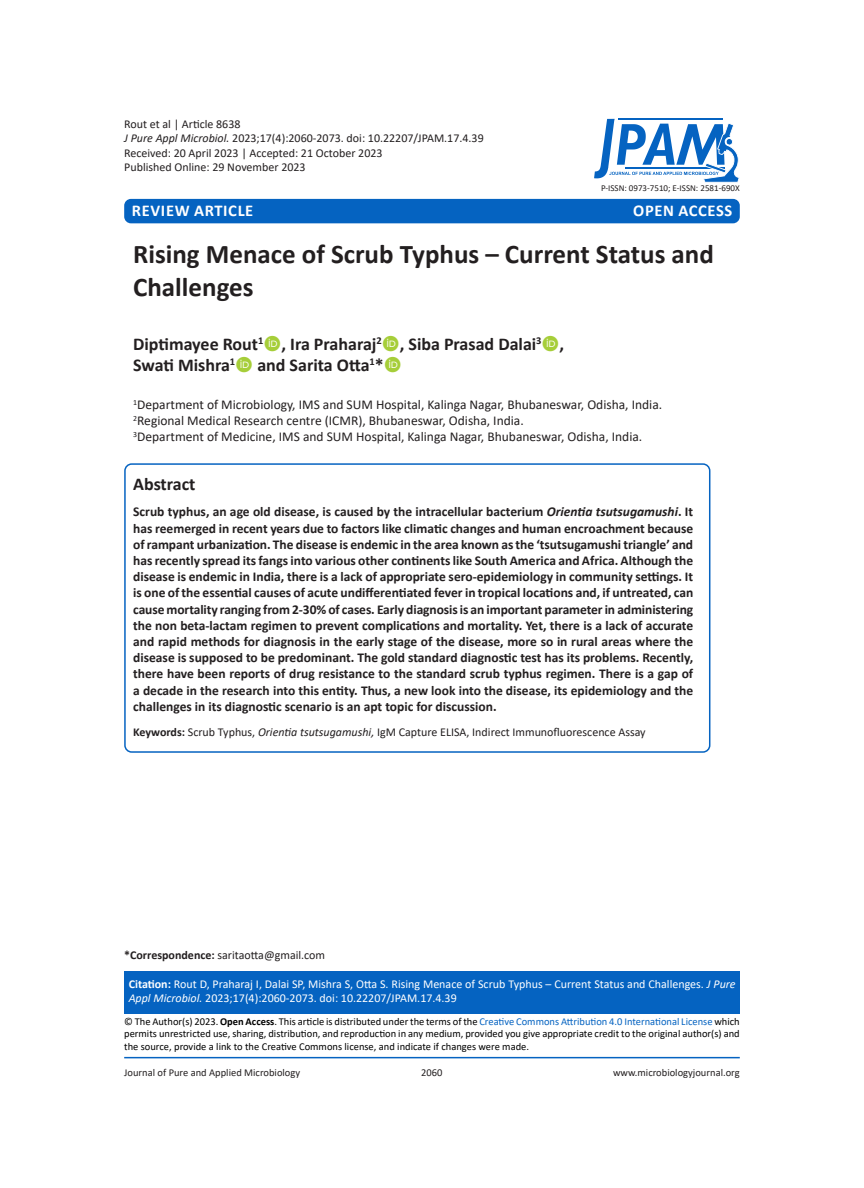
<style>
.page{position:relative;width:864px;height:1188px;background:#fff}
.page>*{position:absolute;margin:0;border:0;box-sizing:border-box;transform-origin:0 0}
.JPAM_Heading{font:700 27px/32.4px "Calibri";color:#231f20}
.JPAM_Author_Name{font:700 18px "Calibri";color:#231f20}
.JPAM_ABSTRACT{font:700 18px "Calibri";color:#231f20}
.t1{font:700 16.5px "Calibri";letter-spacing:.04em;color:#fff}
.JPAM_ABSTRACT-2{font:700 13.5px/16.2px "Calibri";color:#231f20;text-align:justify}
.JPAM_Adds___Keys{font:13.5px "Calibri";color:#231f20}
.JPAM_ABSTRACT-3{font:12px "Calibri";color:#231f20}
.JPAM_Body_text{font:12px/14.4px "Calibri";color:#fff}
.JPAM_Body_text-2{font:12px "Calibri";color:#231f20}
.Body_text{font:10.5px/12.6px "Calibri";color:#000;text-align:justify}
.t2{font:10.5px "Calibri";color:#231f20}
.t3{font:9px "Calibri";color:#231f20}
.s1{font-style:italic}
.s2{font-weight:700}
.s3{color:#0563c1}
</style>
<div class="page">
<div style="left:124px;top:971px;width:616px;height:43px;background:#0563c1"></div>
<hr style="left:124px;top:1057px;width:616px;height:1px;background:#0563c1">
<div style="left:124px;top:199px;width:616px;height:24px;background:#0563c1;border-radius:7px"></div>
<svg style="left:594px;top:119px;width:145px;height:64px"></svg>
<div style="left:124px;top:463px;width:586px;height:290px;border:2px solid #0563c1;border-radius:7px"></div>
<p class="JPAM_ABSTRACT-3" style="left:124px;top:115px;width:118px">Rout et al | Article 8638</p>
<p class="JPAM_ABSTRACT-3" style="left:124px;top:130px;width:361px"><span class="s1">J Pure Appl Microbiol.</span> 2023;17(4):2060-2073. doi: 10.22207/JPAM.17.4.39</p>
<p class="JPAM_ABSTRACT-3" style="left:124px;top:144px;width:260px">Received: 20 April 2023 | Accepted: 21 October 2023</p>
<p class="JPAM_ABSTRACT-3" style="left:124px;top:159px;width:183px">Published Online: 29 November 2023</p>
<p class="t1" style="left:132px;top:198px;width:123px">REVIEW ARTICLE</p>
<p class="t1" style="left:633px;top:198px;width:101px">OPEN ACCESS</p>
<p class="t3" style="left:601px;top:182px;width:140px">P-ISSN: 0973-7510; E-ISSN: 2581-690X</p>
<p class="JPAM_Heading" style="left:133px;top:238px;width:582px">Rising Menace of Scrub Typhus – Current Status and<br>Challenges</p>
<p class="JPAM_Author_Name" style="left:133px;top:331px;width:433px">Diptimayee Rout<sup>1</sup> , Ira Praharaj<sup>2</sup> , Siba Prasad Dalai<sup>3</sup> ,</p>
<p class="JPAM_Author_Name" style="left:133px;top:353px;width:252px">Swati Mishra<sup>1</sup> and Sarita Otta<sup>1</sup>*</p>
<p class="JPAM_Adds___Keys" style="left:133px;top:395px;width:531px"><sup>1</sup>Department of Microbiology, IMS and SUM Hospital, Kalinga Nagar, Bhubaneswar, Odisha, India.</p>
<p class="JPAM_Adds___Keys" style="left:133px;top:411px;width:392px"><sup>2</sup>Regional Medical Research centre (ICMR), Bhubaneswar, Odisha, India.</p>
<p class="JPAM_Adds___Keys" style="left:133px;top:428px;width:511px"><sup>3</sup>Department of Medicine, IMS and SUM Hospital, Kalinga Nagar, Bhubaneswar, Odisha, India.</p>
<p class="JPAM_ABSTRACT" style="left:133px;top:471px;width:64px">Abstract</p>
<p class="JPAM_ABSTRACT-2" style="left:133px;top:504px;width:562px">Scrub typhus, an age old disease, is caused by the intracellular bacterium <span class="s1">Orientia tsutsugamushi</span>. It has reemerged in recent years due to factors like climatic changes and human encroachment because of rampant urbanization. The disease is endemic in the area known as the ‘tsutsugamushi triangle’ and has recently spread its fangs into various other continents like South America and Africa. Although the disease is endemic in India, there is a lack of appropriate sero-epidemiology in community settings. It is one of the essential causes of acute undifferentiated fever in tropical locations and, if untreated, can cause mortality ranging from 2-30% of cases. Early diagnosis is an important parameter in administering the non beta-lactam regimen to prevent complications and mortality. Yet, there is a lack of accurate and rapid methods for diagnosis in the early stage of the disease, more so in rural areas where the disease is supposed to be predominant. The gold standard diagnostic test has its problems. Recently, there have been reports of drug resistance to the standard scrub typhus regimen. There is a gap of a decade in the research into this entity. Thus, a new look into the disease, its epidemiology and the challenges in its diagnostic scenario is an apt topic for discussion.</p>
<p class="JPAM_ABSTRACT-3" style="left:133px;top:723px;width:514px"><span class="s2">Keywords:</span> Scrub Typhus, <span class="s1">Orientia tsutsugamushi,</span> IgM Capture ELISA, Indirect Immunofluorescence Assay</p>
<p class="JPAM_Body_text-2" style="left:124px;top:947px;width:203px"><span class="s2">*Correspondence:</span> saritaotta@gmail.com</p>
<p class="JPAM_Body_text" style="left:129px;top:976px;width:609px"><span class="s2">Citation:</span> Rout D, Praharaj I, Dalai SP, Mishra S, Otta S. Rising Menace of Scrub Typhus – Current Status and Challenges. <span class="s1">J Pure<br>Appl Microbiol.</span> 2023;17(4):2060-2073. doi: 10.22207/JPAM.17.4.39</p>
<p class="Body_text" style="left:124px;top:1015px;width:617px">© The Author(s) 2023. <span class="s2">Open Access</span>. This article is distributed under the terms of the <span class="s3">Creative Commons Attribution 4.0 International License</span> which permits unrestricted use, sharing, distribution, and reproduction in any medium, provided you give appropriate credit to the original author(s) and the source, provide a link to the Creative Commons license, and indicate if changes were made.</p>
<p class="t2" style="left:124px;top:1065px;width:177px">Journal of Pure and Applied Microbiology</p>
<p class="t2" style="left:421px;top:1065px;width:23px">2060</p>
<p class="t2" style="left:613px;top:1065px;width:128px">www.microbiologyjournal.org</p>
</div>
